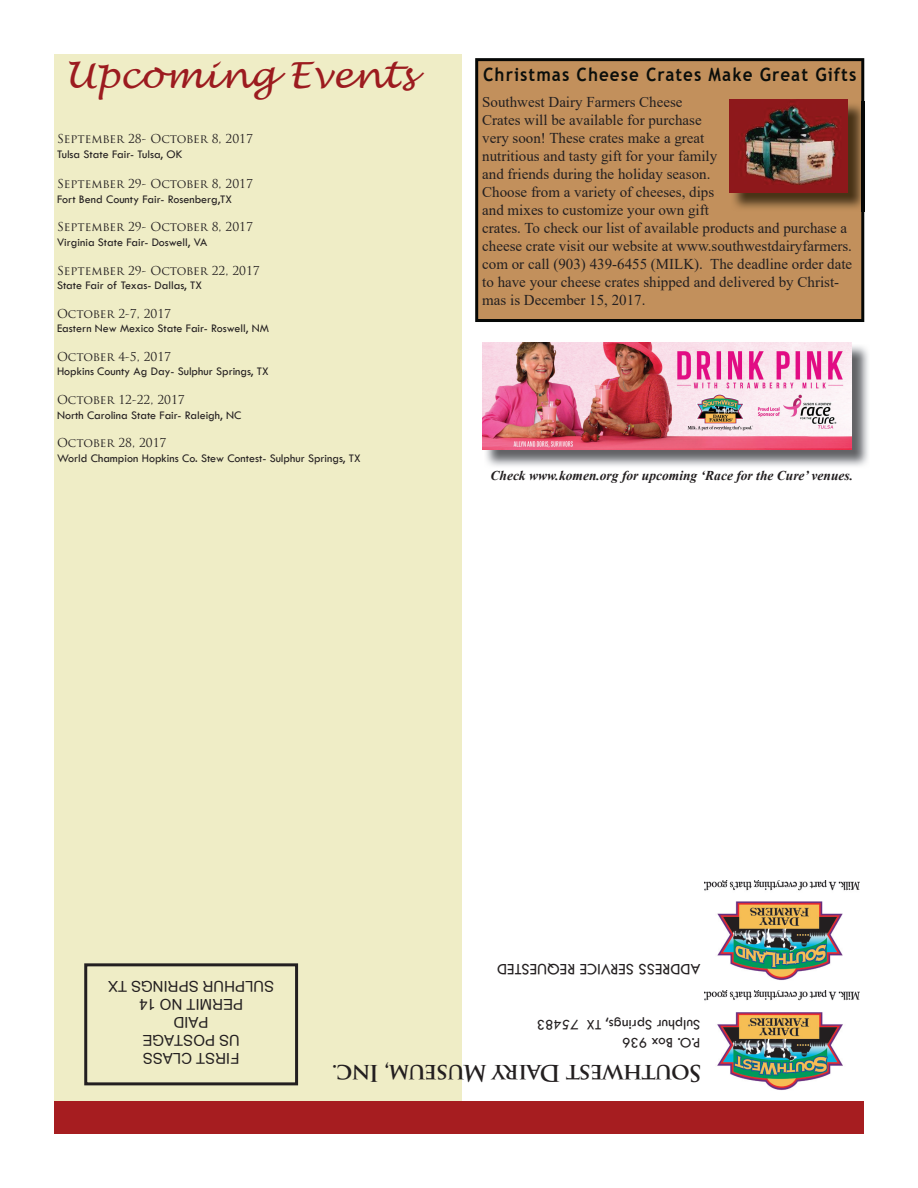
<style>
.page{position:relative;width:918px;height:1188px;background:#fff}
.page>*{position:absolute;margin:0;border:0;box-sizing:border-box;transform-origin:0 0}
.t1{font:italic 36px "Lucida Handwriting";color:#9c1b1f}
.t2{font:700 22.5px "Trajan Pro";letter-spacing:-.04em;color:#231f20}
.t3{font:700 18.3px "Trebuchet MS";color:#0b0e0b;scale:.91 1}
.t4{font:16.5px "Tw Cen";color:#231f20}
.t5{font:15px/18px "Times New Roman";color:#231f20}
.t6{font:15px/18px "Microsoft Sans Serif";color:#231f20;text-align:center}
.t7{font:15px/18px "Tw Cen";color:#231f20}
.t8{font:italic 700 13.5px "Times New Roman";color:#231f20}
.t9{font:12px "Tw Cen";color:#231f20}
.t10{font:12px "Trajan Pro";color:#231f20}
</style>
<div class="page">
<div style="left:54px;top:54px;width:408px;height:1080px;background:#efedc6"></div>
<div style="left:54px;top:1101px;width:810px;height:33px;background:#a61d20"></div>
<div style="left:84px;top:963px;width:214px;height:122px;border:3px solid #231f20"></div>
<img style="left:705px;top:991px;width:155px;height:99px">
<img style="left:705px;top:880px;width:155px;height:101px">
<div style="left:475px;top:58px;width:389px;height:264px;background:#c2905c"></div>
<img style="left:731px;top:101px;width:134px;height:110px">
<img style="left:729px;top:99px;width:119px;height:93px">
<img style="left:484px;top:344px;width:384px;height:122px">
<img style="left:482px;top:342px;width:369px;height:107px">
<h1 class="t1" style="left:65px;top:53px;width:351px">Upcoming Events</h1>
<p class="t10" style="left:57px;top:131px;width:197px">SEPTEMBER 28- OCTOBER 8, 2017</p>
<p class="t9" style="left:57px;top:147px;width:127px">Tulsa State Fair- Tulsa, OK</p>
<p class="t10" style="left:57px;top:176px;width:197px">SEPTEMBER 29- OCTOBER 8, 2017</p>
<p class="t9" style="left:57px;top:192px;width:177px">Fort Bend County Fair- Rosenberg,TX</p>
<p class="t10" style="left:57px;top:219px;width:197px">SEPTEMBER 29- OCTOBER 8, 2017</p>
<p class="t9" style="left:57px;top:235px;width:152px">Virginia State Fair- Doswell, VA</p>
<p class="t10" style="left:57px;top:263px;width:204px">SEPTEMBER 29- OCTOBER 22, 2017</p>
<p class="t9" style="left:57px;top:278px;width:146px">State Fair of Texas- Dallas, TX</p>
<p class="t10" style="left:57px;top:306px;width:116px">OCTOBER 2-7, 2017</p>
<p class="t9" style="left:57px;top:321px;width:213px">Eastern New Mexico State Fair- Roswell, NM</p>
<p class="t10" style="left:57px;top:349px;width:116px">OCTOBER 4-5, 2017</p>
<p class="t9" style="left:57px;top:364px;width:213px">Hopkins County Ag Day- Sulphur Springs, TX</p>
<p class="t10" style="left:57px;top:392px;width:129px">OCTOBER 12-22, 2017</p>
<p class="t9" style="left:57px;top:408px;width:186px">North Carolina State Fair- Raleigh, NC</p>
<p class="t10" style="left:57px;top:435px;width:111px">OCTOBER 28, 2017</p>
<p class="t9" style="left:57px;top:451px;width:305px">World Champion Hopkins Co. Stew Contest- Sulphur Springs, TX</p>
<p class="t3" style="left:483px;top:63px;width:412px">Christmas Cheese Crates Make Great Gifts</p>
<p class="t5" style="left:482px;top:93px;width:372px">Southwest Dairy Farmers Cheese<br>Crates will be available for purchase<br>very soon! These crates make a great<br>nutritious and tasty gift for your family<br>and friends during the holiday season.<br>Choose from a variety of cheeses, dips<br>and mixes to customize your own gift<br>crates. To check our list of available products and purchase a cheese crate visit our website at www.southwestdairyfarmers. com or call (903) 439-6455 (MILK). The deadline order date to have your cheese crates shipped and delivered by Christ&shy;mas is December 15, 2017.</p>
<p class="t8" style="left:490px;top:466px;width:364px">Check www.komen.org for upcoming ‘Race for the Cure’ venues.</p>
<p class="t4" style="left:700px;top:979px;width:205px;rotate:-180deg">ADDRESS SERVICE REQUESTED</p>
<p class="t6" style="left:274px;top:1068px;width:168px;rotate:-180deg">FIRST CLASS<br>US POSTAGE<br>PAID<br>PERMIT NO 14<br>SULPHUR SPRINGS TX</p>
<p class="t7" style="left:700px;top:1052px;width:165px;rotate:-180deg">P.O. Box 936<br>Sulphur Springs, TX 75483</p>
<h2 class="t2" style="left:702px;top:1087px;width:372px;rotate:-180deg">Southwest Dairy Museum, Inc.</h2>
</div>
